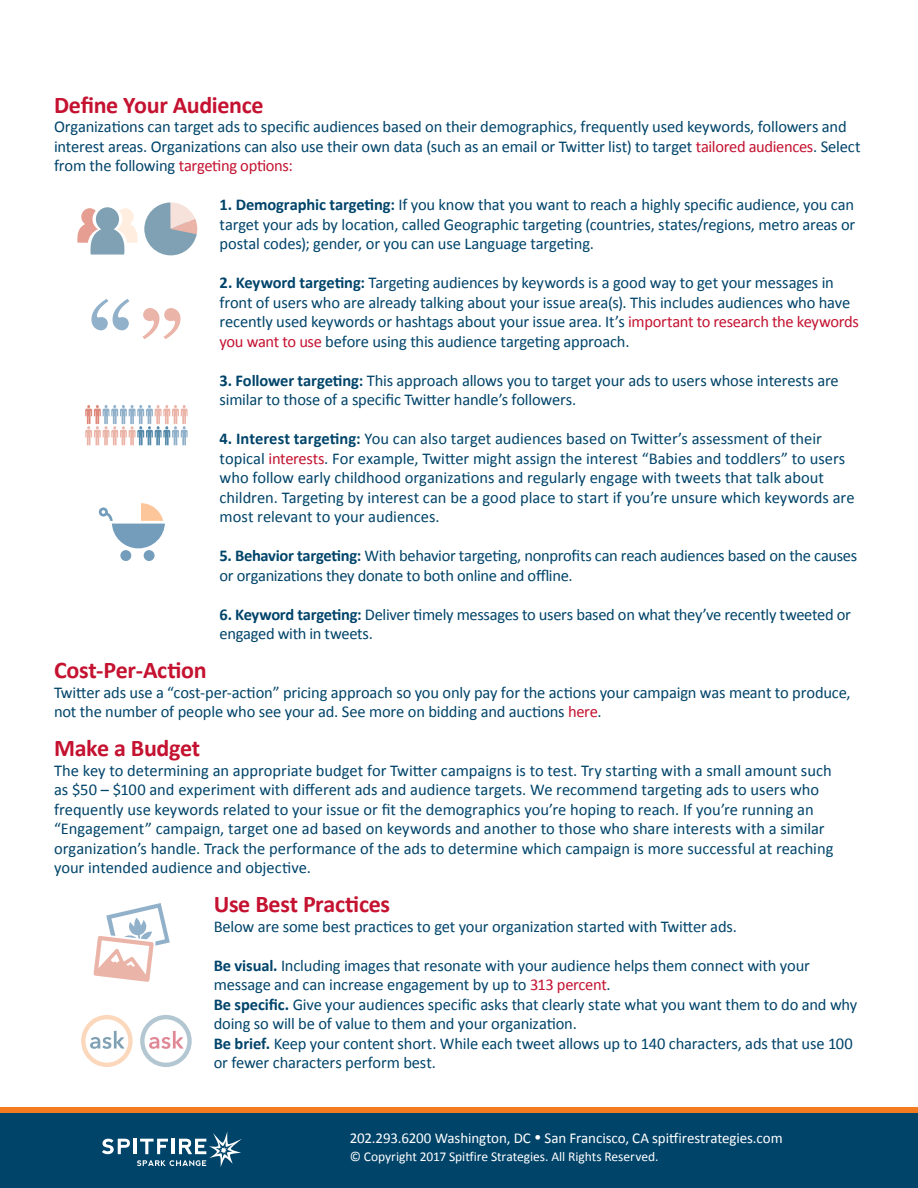
<style>
.page{position:relative;width:918px;height:1188px;background:#fff}
.page>*{position:absolute;margin:0;border:0;box-sizing:border-box;transform-origin:0 0}
.t1{font:700 24px "Calibri";letter-spacing:-.015em;color:#c41230}
.t2{font:16.5px/19.5px "Calibri";letter-spacing:-.01em;color:#00446a}
.t3{font:15px "Calibri";letter-spacing:-.01em;color:#fff}
.t4{font:13.5px "Calibri";letter-spacing:-.005em;color:#fff}
.s1{color:#c41230}
.s2{font-weight:700}
</style>
<div class="page">
<div style="left:0;top:1111px;width:918px;height:77px;background:#00446a"></div>
<div style="left:0;top:1107px;width:918px;height:6px;background:#f47b20"></div>
<svg style="left:102px;top:1139px;width:28px;height:15px"></svg>
<hr style="left:133px;top:1139px;width:4px;height:15px;background:#fff">
<svg style="left:137px;top:1131px;width:105px;height:36px"></svg>
<svg style="left:85px;top:405px;width:103px;height:40px"></svg>
<svg style="left:107px;top:503px;width:58px;height:49px"></svg>
<div style="left:99px;top:507px;width:9px;height:10px;border:3px solid #749dbb;border-radius:50%"></div>
<div style="left:144px;top:550px;width:11px;height:11px;background:#749dbb;border-radius:50%"></div>
<div style="left:120px;top:550px;width:11px;height:11px;background:#749dbb;border-radius:50%"></div>
<svg style="left:142px;top:308px;width:39px;height:31px"></svg>
<svg style="left:91px;top:299px;width:38px;height:31px"></svg>
<svg style="left:77px;top:207px;width:61px;height:48px"></svg>
<svg style="left:144px;top:202px;width:53px;height:53px"></svg>
<svg style="left:93px;top:903px;width:77px;height:79px"></svg>
<svg style="left:81px;top:1015px;width:52px;height:52px"></svg>
<svg style="left:140px;top:1015px;width:52px;height:52px"></svg>
<h1 class="t1" style="left:54px;top:90px;width:211px">Define Your Audience</h1>
<p class="t2" style="left:54px;top:116px;width:808px">Organizations can target ads to specific audiences based on their demographics, frequently used keywords, followers and interest areas. Organizations can also use their own data (such as an email or Twitter list) to target <span class="s1">tailored audiences</span>. Select from the following <span class="s1">targeting options:</span></p>
<p class="t2" style="left:220px;top:194px;width:637px;text-align:justify"><span class="s2">1. Demographic targeting:</span> If you know that you want to reach a highly specific audience, you can target your ads by location, called Geographic targeting (countries, states/regions, metro areas or postal codes); gender, or you can use Language targeting.</p>
<p class="t2" style="left:220px;top:272px;width:641px"><span class="s2">2. Keyword targeting:</span> Targeting audiences by keywords is a good way to get your messages in front of users who are already talking about your issue area(s). This includes audiences who have recently used keywords or hashtags about your issue area. It’s <span class="s1">important to research the keywords you want to use</span> before using this audience targeting approach.</p>
<p class="t2" style="left:220px;top:370px;width:621px"><span class="s2">3. Follower targeting:</span> This approach allows you to target your ads to users whose interests are similar to those of a specific Twitter handle’s followers.</p>
<p class="t2" style="left:220px;top:428px;width:636px"><span class="s2">4. Interest targeting:</span> You can also target audiences based on Twitter’s assessment of their topical <span class="s1">interests</span>. For example, Twitter might assign the interest “Babies and toddlers” to users who follow early childhood organizations and regularly engage with tweets that talk about children. Targeting by interest can be a good place to start if you’re unsure which keywords are most relevant to your audiences.</p>
<p class="t2" style="left:220px;top:545px;width:639px"><span class="s2">5. Behavior targeting:</span> With behavior targeting, nonprofits can reach audiences based on the causes or organizations they donate to both online and offline.</p>
<p class="t2" style="left:220px;top:604px;width:633px"><span class="s2">6. Keyword targeting:</span> Deliver timely messages to users based on what they’ve recently tweeted or engaged with in tweets.</p>
<h1 class="t1" style="left:54px;top:655px;width:154px">Cost-Per-Action</h1>
<p class="t2" style="left:54px;top:681px;width:798px">Twitter ads use a “cost-per-action” pricing approach so you only pay for the actions your campaign was meant to produce, not the number of people who see your ad. See more on bidding and auctions <span class="s1">here</span>.</p>
<h1 class="t1" style="left:54px;top:733px;width:148px">Make a Budget</h1>
<p class="t2" style="left:54px;top:759px;width:781px">The key to determining an appropriate budget for Twitter campaigns is to test. Try starting with a small amount such as $50 – $100 and experiment with different ads and audience targets. We recommend targeting ads to users who frequently use keywords related to your issue or fit the demographics you’re hoping to reach. If you’re running an “Engagement” campaign, target one ad based on keywords and another to those who share interests with a similar organization’s handle. Track the performance of the ads to determine which campaign is more successful at reaching your intended audience and objective.</p>
<h1 class="t1" style="left:214px;top:889px;width:178px">Use Best Practices</h1>
<p class="t2" style="left:214px;top:915px;width:525px">Below are some best practices to get your organization started with Twitter ads.</p>
<p class="t2" style="left:214px;top:955px;width:645px"><span class="s2">Be visual.</span> Including images that resonate with your audience helps them connect with your message and can increase engagement by up to <span class="s1">313 percent</span>.<br><span class="s2">Be specific.</span> Give your audiences specific asks that clearly state what you want them to do and why doing so will be of value to them and your organization.<br><span class="s2">Be brief.</span> Keep your content short. While each tweet allows up to 140 characters, ads that use 100 or fewer characters perform best.</p>
<p class="t3" style="left:350px;top:1129px;width:434px">202.293.6200 Washington, DC • San Francisco, CA spitfirestrategies.com</p>
<p class="t4" style="left:350px;top:1149px;width:310px">© Copyright 2017 Spitfire Strategies. All Rights Reserved.</p>
</div>
